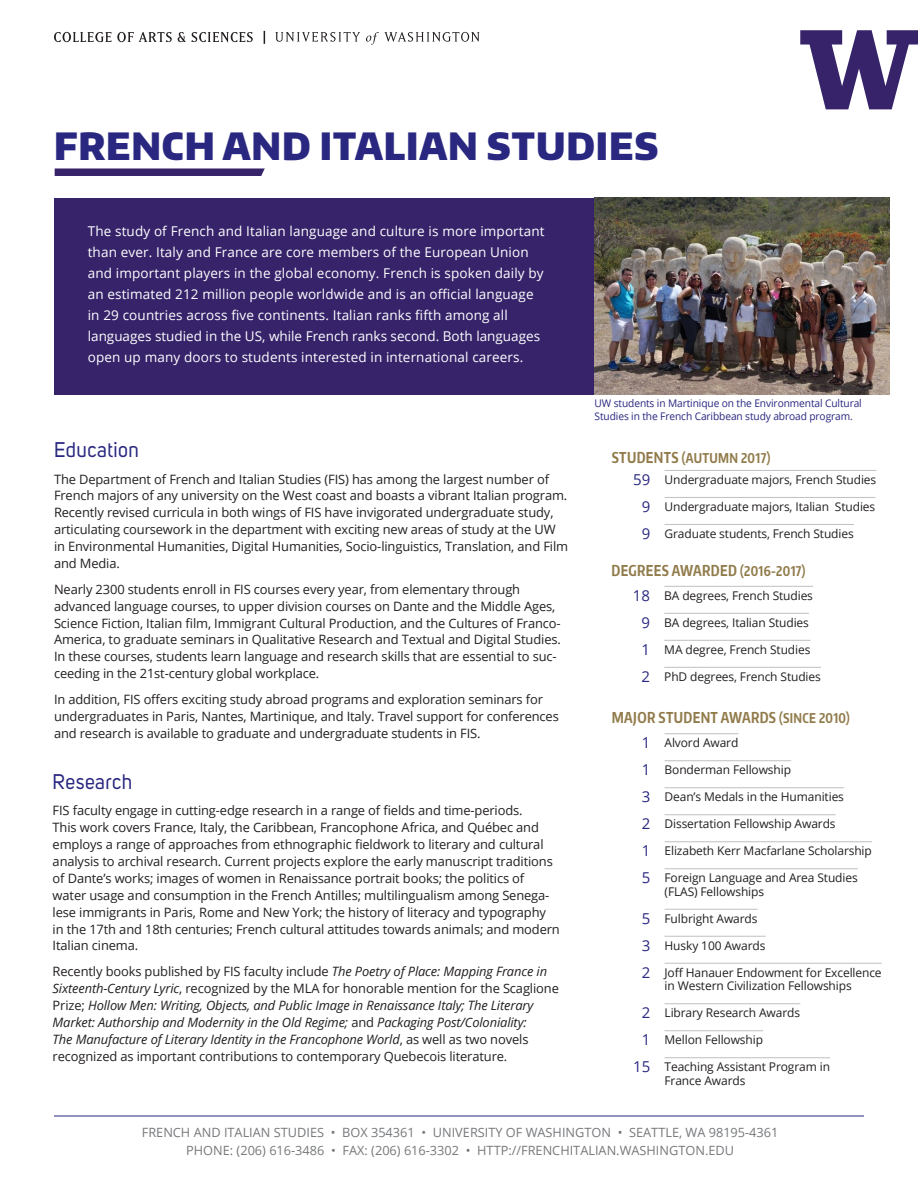
<style>
.page{position:relative;width:918px;height:1188px;background:#fff}
.page>*{position:absolute;margin:0;border:0;box-sizing:border-box;transform-origin:0 0}
.Header_main{font:900 37.5px "Encode Sans Normal";letter-spacing:.025em;color:#292780;scale:.95 1}
.Header_body{font:21px "Uni Sans";letter-spacing:.025em;color:#292780;scale:.95 1}
.Sidebar_Titles{font:700 15px "Encode Sans Compressed";letter-spacing:.025em;color:#917b4b;scale:.95 1}
.Sidebar_numbers{font:15px "Open Sans";color:#292780}
.Intro_Text{font:13.5px/21px "Open Sans";letter-spacing:.01em;color:#fff}
.Sidebar_Titles-2{font:700 13.5px "Encode Sans Compressed";letter-spacing:.025em;color:#917b4b;scale:.95 1}
.Body_main{font:12.9px/16.8px "Open Sans";letter-spacing:-.01em;color:#231f20}
.Body_main-2{font:italic 12.9px/16.8px "Open Sans";letter-spacing:-.01em;color:#231f20}
.Address{font:12.75px "Open Sans";color:#76787b}
.Sidebar_Text{font:12px/13.5px "Open Sans";letter-spacing:-.01em;color:#231f20}
.t1{font:10.5px/13.5px "Open Sans";letter-spacing:-.01em;color:#292780}
.s1{font-style:normal}
.s2{font-size:15px}
.s3{font-size:13.5px}
</style>
<div class="page">
<hr style="left:54px;top:1116px;width:810px;height:1px;background:#292780">
<hr style="left:665px;top:733px;width:73px;height:1px;background:#bfc0c3">
<hr style="left:665px;top:760px;width:126px;height:1px;background:#bfc0c3">
<hr style="left:665px;top:787px;width:179px;height:1px;background:#bfc0c3">
<hr style="left:665px;top:814px;width:171px;height:1px;background:#bfc0c3">
<hr style="left:665px;top:841px;width:207px;height:1px;background:#bfc0c3">
<hr style="left:665px;top:868px;width:193px;height:1px;background:#bfc0c3">
<hr style="left:665px;top:909px;width:93px;height:1px;background:#bfc0c3">
<hr style="left:665px;top:936px;width:101px;height:1px;background:#bfc0c3">
<hr style="left:665px;top:963px;width:217px;height:1px;background:#bfc0c3">
<hr style="left:665px;top:1003px;width:135px;height:1px;background:#bfc0c3">
<hr style="left:665px;top:1030px;width:98px;height:1px;background:#bfc0c3">
<hr style="left:665px;top:1057px;width:165px;height:1px;background:#bfc0c3">
<hr style="left:665px;top:470px;width:211px;height:1px;background:#bfc0c3">
<hr style="left:665px;top:497px;width:210px;height:1px;background:#bfc0c3">
<hr style="left:665px;top:524px;width:189px;height:1px;background:#bfc0c3">
<hr style="left:664px;top:586px;width:149px;height:1px;background:#bfc0c3">
<hr style="left:664px;top:613px;width:145px;height:1px;background:#bfc0c3">
<hr style="left:664px;top:640px;width:147px;height:1px;background:#bfc0c3">
<hr style="left:664px;top:667px;width:157px;height:1px;background:#bfc0c3">
<svg style="left:800px;top:30px;width:118px;height:79px"></svg>
<svg style="left:264px;top:31px;width:1px;height:13px"></svg>
<svg style="left:275px;top:32px;width:205px;height:13px"></svg>
<svg style="left:54px;top:32px;width:57px;height:10px"></svg>
<svg style="left:117px;top:32px;width:55px;height:10px"></svg>
<svg style="left:178px;top:32px;width:75px;height:11px"></svg>
<div style="left:55px;top:168px;width:211px;height:8px;background:#36236a"></div>
<svg style="left:257px;top:168px;width:9px;height:8px"></svg>
<div style="left:55px;top:198px;width:540px;height:196px;background:#36236a"></div>
<img style="left:595px;top:198px;width:295px;height:196px">
<p class="Header_main" style="left:54px;top:122px;width:638px">FRENCH AND ITALIAN STUDIES</p>
<p class="Intro_Text" style="left:88px;top:220px;width:458px">The study of French and Italian language and culture is more important than ever. Italy and France are core members of the European Union and important players in the global economy. French is spoken daily by an estimated 212 million people worldwide and is an official language in 29 countries across five continents. Italian ranks fifth among all languages studied in the US, while French ranks second. Both languages open up many doors to students interested in international careers.</p>
<p class="Header_body" style="left:54px;top:437px;width:91px">Education</p>
<p class="Body_main" style="left:54px;top:470px;width:516px">The Department of French and Italian Studies (FIS) has among the largest number of French majors of any university on the West coast and boasts a vibrant Italian program.<br>Recently revised curricula in both wings of FIS have invigorated undergraduate study, articulating coursework in the department with exciting new areas of study at the UW in Environmental Humanities, Digital Humanities, Socio-linguistics, Translation, and Film and Media.</p>
<p class="Body_main" style="left:54px;top:580px;width:508px">Nearly 2300 students enroll in FIS courses every year, from elementary through advanced language courses, to upper division courses on Dante and the Middle Ages, Science Fiction, Italian film, Immigrant Cultural Production, and the Cultures of Franco-America, to graduate seminars in Qualitative Research and Textual and Digital Studies.<br>In these courses, students learn language and research skills that are essential to suc&shy;ceeding in the 21st-century global workplace.</p>
<p class="Body_main" style="left:54px;top:691px;width:506px">In addition, FIS offers exciting study abroad programs and exploration seminars for undergraduates in Paris, Nantes, Martinique, and Italy. Travel support for conferences and research is available to graduate and undergraduate students in FIS.</p>
<p class="Header_body" style="left:53px;top:769px;width:85px">Research</p>
<p class="Body_main" style="left:53px;top:802px;width:509px">FIS faculty engage in cutting-edge research in a range of fields and time-periods.<br>This work covers France, Italy, the Caribbean, Francophone Africa, and Québec and employs a range of approaches from ethnographic fieldwork to literary and cultural analysis to archival research. Current projects explore the early manuscript traditions of Dante’s works; images of women in Renaissance portrait books; the politics of water usage and consumption in the French Antilles; multilingualism among Senega&shy;lese immigrants in Paris, Rome and New York; the history of literacy and typography in the 17th and 18th centuries; French cultural attitudes towards animals; and modern Italian cinema.</p>
<p class="Body_main-2" style="left:53px;top:963px;width:508px"><span class="s1">Recently books published by FIS faculty include</span> The Poetry of Place: Mapping France in Sixteenth-Century Lyric<span class="s1">, recognized by the MLA for honorable mention for the Scaglione Prize;</span> Hollow Men: Writing, Objects, and Public Image in Renaissance Italy; The Literary Market: Authorship and Modernity in the Old Regime; <span class="s1">and</span> Packaging Post/Coloniality:<br>The Manufacture of Literary Identity in the Francophone World<span class="s1">, as well as two novels recognized as important contributions to contemporary Quebecois literature.</span></p>
<p class="t1" style="left:595px;top:396px;width:269px">UW students in Martinique on the Environmental Cultural<br>Studies in the French Caribbean study abroad program.</p>
<p class="Sidebar_Titles-2" style="left:612px;top:449px;width:168px"><span class="s2">STUDENTS</span> (AUTUMN 2017)</p>
<p class="Sidebar_numbers" style="left:633px;top:469px;width:19px">59</p>
<p class="Sidebar_numbers" style="left:642px;top:496px;width:10px">9</p>
<p class="Sidebar_numbers" style="left:642px;top:523px;width:10px">9</p>
<p class="Sidebar_Text" style="left:665px;top:473px;width:213px">Undergraduate majors, French Studies</p>
<p class="Sidebar_Text" style="left:665px;top:500px;width:212px">Undergraduate majors, Italian Studies</p>
<p class="Sidebar_Text" style="left:665px;top:527px;width:191px">Graduate students, French Studies</p>
<p class="Sidebar_Titles" style="left:612px;top:560px;width:206px">DEGREES AWARDED <span class="s3">(2016-2017)</span></p>
<p class="Sidebar_numbers" style="left:633px;top:585px;width:19px">18</p>
<p class="Sidebar_numbers" style="left:641px;top:612px;width:10px">9</p>
<p class="Sidebar_numbers" style="left:641px;top:639px;width:10px">1</p>
<p class="Sidebar_numbers" style="left:641px;top:666px;width:10px">2</p>
<p class="Sidebar_Titles" style="left:612px;top:708px;width:252px">MAJOR STUDENT AWARDS <span class="s3">(SINCE 2010)</span></p>
<p class="Sidebar_Text" style="left:664px;top:589px;width:150px">BA degrees, French Studies</p>
<p class="Sidebar_Text" style="left:664px;top:616px;width:146px">BA degrees, Italian Studies</p>
<p class="Sidebar_Text" style="left:664px;top:643px;width:148px">MA degree, French Studies</p>
<p class="Sidebar_Text" style="left:664px;top:670px;width:158px">PhD degrees, French Studies</p>
<p class="Sidebar_numbers" style="left:642px;top:733px;width:10px">1</p>
<p class="Sidebar_numbers" style="left:642px;top:760px;width:10px">1</p>
<p class="Sidebar_numbers" style="left:642px;top:787px;width:10px">3</p>
<p class="Sidebar_numbers" style="left:642px;top:814px;width:10px">2</p>
<p class="Sidebar_numbers" style="left:642px;top:841px;width:10px">1</p>
<p class="Sidebar_numbers" style="left:642px;top:868px;width:10px">5</p>
<p class="Sidebar_numbers" style="left:642px;top:908px;width:10px">5</p>
<p class="Sidebar_numbers" style="left:642px;top:935px;width:10px">3</p>
<p class="Sidebar_numbers" style="left:642px;top:962px;width:10px">2</p>
<p class="Sidebar_numbers" style="left:642px;top:1003px;width:10px">2</p>
<p class="Sidebar_numbers" style="left:642px;top:1030px;width:10px">1</p>
<p class="Sidebar_numbers" style="left:633px;top:1057px;width:19px">15</p>
<p class="Sidebar_Text" style="left:665px;top:736px;width:75px">Alvord Award</p>
<p class="Sidebar_Text" style="left:665px;top:763px;width:128px">Bonderman Fellowship</p>
<p class="Sidebar_Text" style="left:665px;top:790px;width:181px">Dean’s Medals in the Humanities</p>
<p class="Sidebar_Text" style="left:665px;top:817px;width:173px">Dissertation Fellowship Awards</p>
<p class="Sidebar_Text" style="left:665px;top:844px;width:209px">Elizabeth Kerr Macfarlane Scholarship</p>
<p class="Sidebar_Text" style="left:665px;top:871px;width:195px">Foreign Language and Area Studies (FLAS) Fellowships</p>
<p class="Sidebar_Text" style="left:665px;top:912px;width:94px">Fulbright Awards</p>
<p class="Sidebar_Text" style="left:665px;top:939px;width:102px">Husky 100 Awards</p>
<p class="Sidebar_Text" style="left:665px;top:966px;width:219px">Joff Hanauer Endowment for Excellence in Western Civilization Fellowships</p>
<p class="Sidebar_Text" style="left:665px;top:1006px;width:137px">Library Research Awards</p>
<p class="Sidebar_Text" style="left:665px;top:1033px;width:100px">Mellon Fellowship</p>
<p class="Sidebar_Text" style="left:665px;top:1060px;width:167px">Teaching Assistant Program in<br>France Awards</p>
<p class="Address" style="left:142px;top:1124px;width:638px">FRENCH AND ITALIAN STUDIES • BOX 354361 • UNIVERSITY OF WASHINGTON • SEATTLE, WA 98195-4361</p>
<p class="Address" style="left:186px;top:1142px;width:549px">PHONE: (206) 616-3486 • FAX: (206) 616-3302 • HTTP://FRENCHITALIAN.WASHINGTON.EDU</p>
</div>
